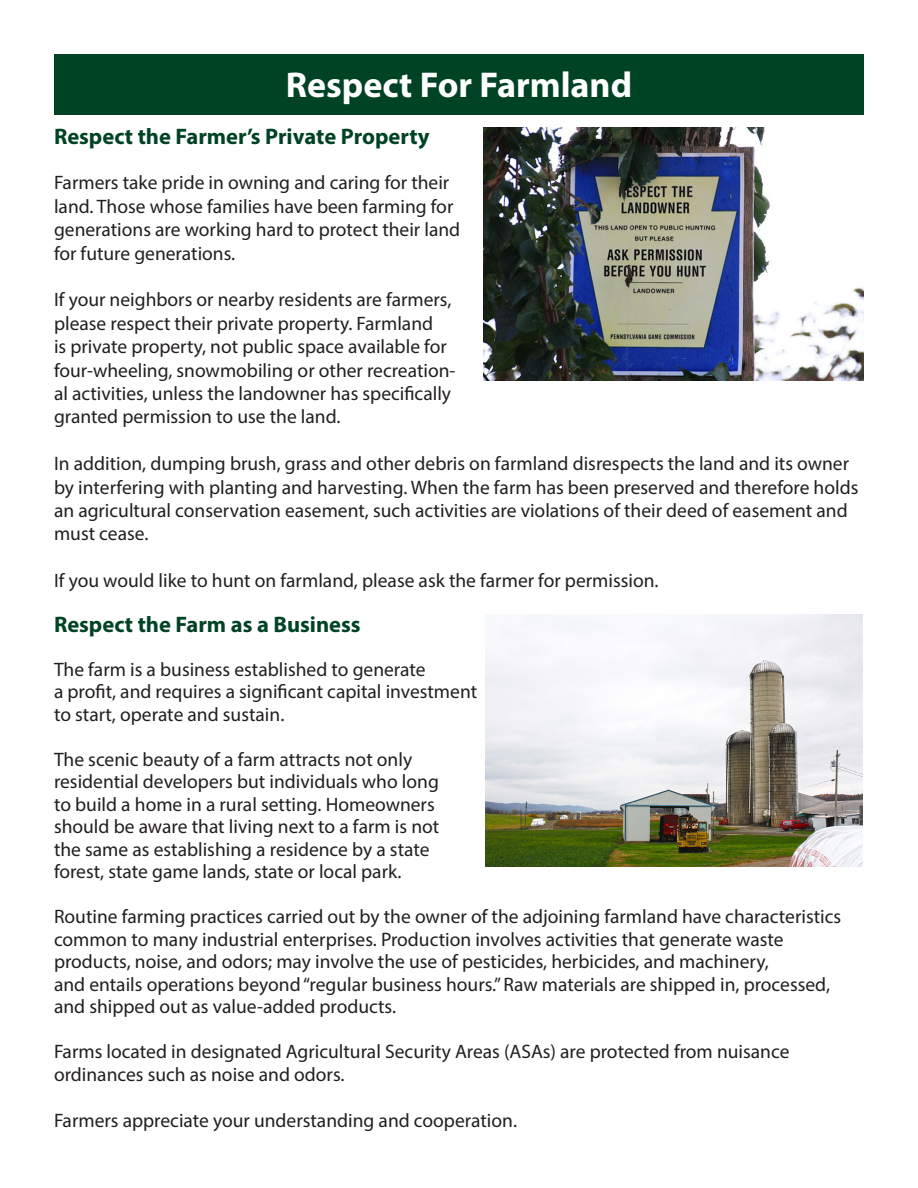
<style>
.page{position:relative;width:918px;height:1188px;background:#fff}
.page>*{position:absolute;margin:0;border:0;box-sizing:border-box;transform-origin:0 0}
.t1{font:700 36px "Myriad Pro";color:#fff}
.t2{font:700 22.5px "Myriad Pro";color:#004324}
.t3{font:19.5px/22.5px "Myriad Pro";color:#231f20}
</style>
<div class="page">
<div style="left:54px;top:54px;width:810px;height:60px;background:#004324"></div>
<img style="left:484px;top:127px;width:380px;height:254px">
<img style="left:486px;top:615px;width:376px;height:251px">
<p class="t1" style="left:286px;top:61px;width:348px">Respect For Farmland</p>
<p class="t2" style="left:54px;top:122px;width:377px">Respect the Farmer’s Private Property</p>
<p class="t3" style="left:54px;top:171px;width:408px;line-height:23.4px">Farmers take pride in owning and caring for their land. Those whose families have been farming for generations are working hard to protect their land for future generations.</p>
<p class="t3" style="left:54px;top:288px;width:403px;line-height:23.4px">If your neighbors or nearby residents are farmers, please respect their private property. Farmland<br>is private property, not public space available for four-wheeling, snowmobiling or other recreation&shy;al activities, unless the landowner has specifically granted permission to use the land.</p>
<p class="t3" style="left:54px;top:452px;width:806px;line-height:23.4px">In addition, dumping brush, grass and other debris on farmland disrespects the land and its owner by interfering with planting and harvesting. When the farm has been preserved and therefore holds an agricultural conservation easement, such activities are violations of their deed of easement and must cease.</p>
<p class="t3" style="left:54px;top:569px;width:606px">If you would like to hunt on farmland, please ask the farmer for permission.</p>
<p class="t2" style="left:54px;top:610px;width:308px">Respect the Farm as a Business</p>
<p class="t3" style="left:54px;top:658px;width:425px">The farm is a business established to generate<br>a profit, and requires a significant capital investment to start, operate and sustain.</p>
<p class="t3" style="left:54px;top:748px;width:387px">The scenic beauty of a farm attracts not only residential developers but individuals who long to build a home in a rural setting. Homeowners should be aware that living next to a farm is not the same as establishing a residence by a state forest, state game lands, state or local park.</p>
<p class="t3" style="left:54px;top:905px;width:789px">Routine farming practices carried out by the owner of the adjoining farmland have characteristics common to many industrial enterprises. Production involves activities that generate waste products, noise, and odors; may involve the use of pesticides, herbicides, and machinery,<br>and entails operations beyond “regular business hours.” Raw materials are shipped in, processed, and shipped out as value-added products.</p>
<p class="t3" style="left:54px;top:1040px;width:737px">Farms located in designated Agricultural Security Areas (ASAs) are protected from nuisance ordinances such as noise and odors.</p>
<p class="t3" style="left:54px;top:1109px;width:465px">Farmers appreciate your understanding and cooperation.</p>
</div>
